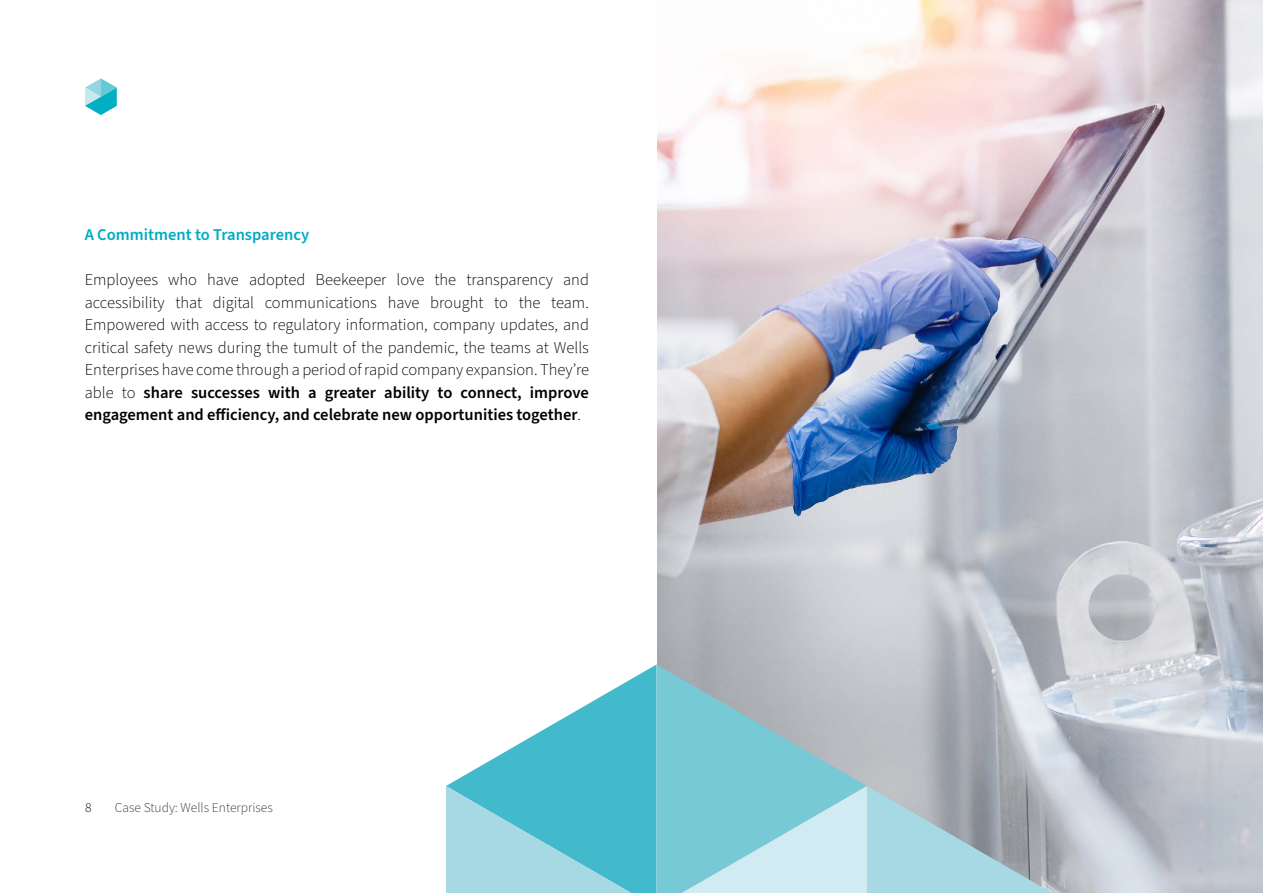
<style>
.page{position:relative;width:1263px;height:893px;background:#fff}
.page>*{position:absolute;margin:0;border:0;box-sizing:border-box;transform-origin:0 0}
.t1{font:300 16.5px/22.5px "Source Sans Pro";color:#000;text-align:justify}
.t2{font:600 16.5px "Source Sans Pro";color:#00abc2}
.t3{font:300 13.5px "Source Sans Pro";color:#3c3633}
.t4{font:300 13.5px "Source Sans Pro";color:#000}
.s1{font-weight:600}
</style>
<div class="page">
<svg style="left:85px;top:78px;width:32px;height:37px"></svg>
<img style="left:657px;top:0;width:606px;height:893px">
<svg style="left:446px;top:665px;width:210px;height:228px;fill:#42bacc"></svg>
<svg style="left:656px;top:664px;width:211px;height:229px;background:#93c0ca"></svg>
<svg style="left:682px;top:786px;width:370px;height:107px;background:#a3cbd4"></svg>
<svg style="left:446px;top:786px;width:185px;height:107px;background:#74c9d7"></svg>
<p class="t2" style="left:85px;top:224px;width:226px">A Commitment to Transparency</p>
<p class="t1" style="left:85px;top:269px;width:506px">Employees who have adopted Beekeeper love the transparency and accessibility that digital communications have brought to the team.<br>Empowered with access to regulatory information, company updates, and critical safety news during the tumult of the pandemic, the teams at Wells Enterprises have come through a period of rapid company expansion. They’re able to <span class="s1">share successes with a greater ability to connect, improve engagement and efficiency, and celebrate new opportunities together</span>.</p>
<p class="t4" style="left:85px;top:798px;width:8px">8</p>
<p class="t3" style="left:115px;top:798px;width:160px">Case Study: Wells Enterprises</p>
</div>
